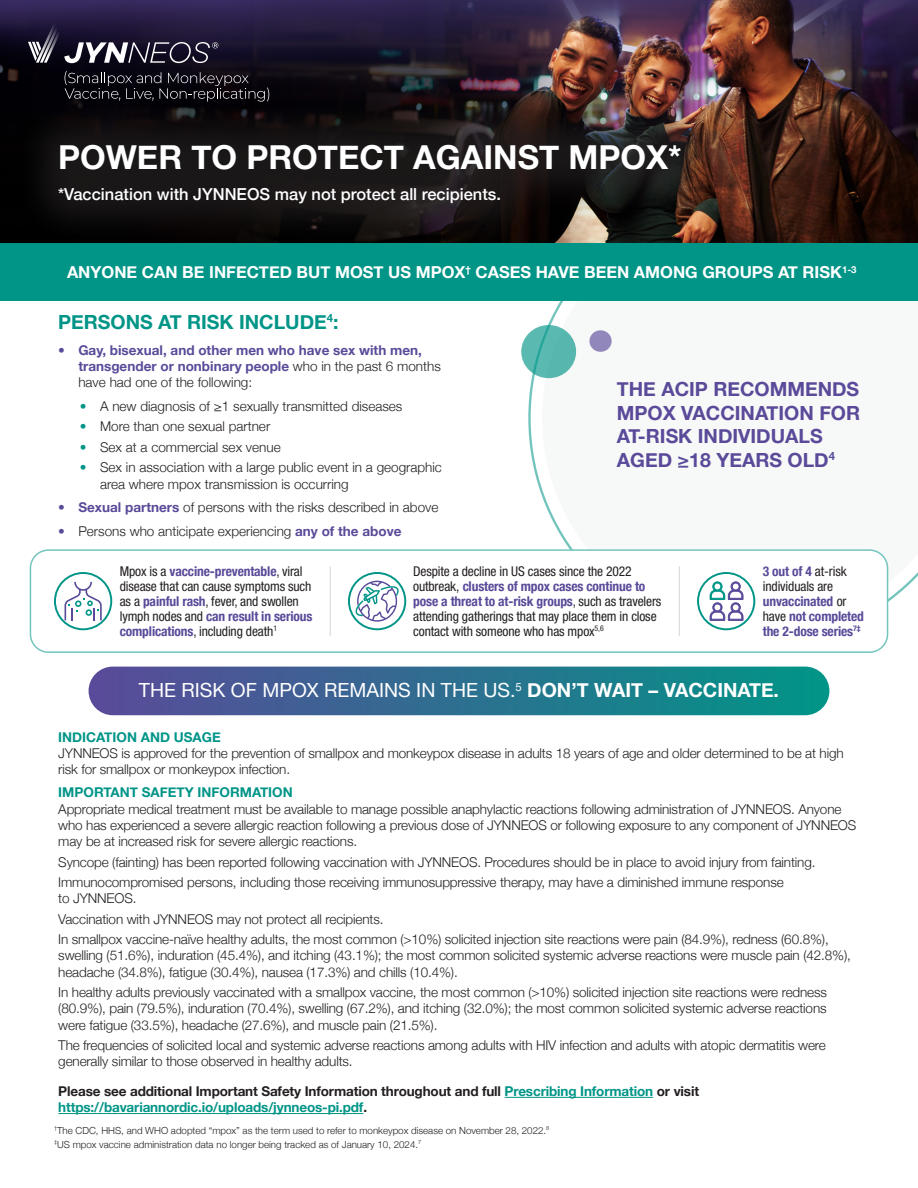
<style>
.page{position:relative;width:918px;height:1188px;background:#fff}
.page>*{position:absolute;margin:0;border:0;box-sizing:border-box;transform-origin:0 0}
.t1{font:700 33px "Helvetica Neue";color:#fff}
.t2{font:700 19.5px/23.4px "Helvetica Neue";color:#5a4a99}
.t3{font:19.5px "Helvetica Neue";color:#fff}
.t4{font:700 19.5px "Helvetica Neue";color:#009587}
.t5{font:700 16.5px "Helvetica Neue";color:#fff}
.t6{font:500 16.5px "Helvetica Neue";color:#fff}
.t7{font:300 13.5px/16.2px "Helvetica Neue";letter-spacing:-.01em;color:#231f20}
.t8{font:condensed 13.5px/15px "Helvetica Neue LT Std";letter-spacing:-.01em;color:#231f20}
.t9{font:700 13.5px/16.2px "Helvetica Neue";letter-spacing:-.01em;color:#231f20}
.t10{font:700 13.5px/16.2px "Helvetica Neue";color:#5a4a99}
.t11{font:700 condensed 13.5px/15px "Helvetica Neue";letter-spacing:-.01em;color:#5a4a99}
.t12{font:300 9.75px "Helvetica Neue";color:#231f20}
.s1{font-weight:300}
.s2{font-weight:300;color:#231f20}
.s3{color:#009587}
.s4{color:#5a4a99}
.s5{font-weight:700;color:#5a4a99}
.s6{font-family:"Helvetica Neue";font-weight:700;color:#5a4a99}
.s7{font-family:"Helvetica Neue LT Std";font-weight:400;color:#231f20}
.s8{font-weight:700}
.s9{font-weight:700;color:#009587}
</style>
<div class="page">
<svg style="left:528px;top:301px;width:390px;height:345px"></svg>
<svg style="left:521px;top:325px;width:55px;height:53px;fill:#5abab1"></svg>
<svg style="left:589px;top:330px;width:23px;height:22px"></svg>
<img style="left:0;top:0;width:918px;height:243px">
<hr style="left:505px;top:1097px;width:148px;height:1px;background:#009587">
<hr style="left:58px;top:1113px;width:305px;height:1px;background:#009587">
<div style="left:89px;top:667px;width:740px;height:48px;background:linear-gradient(to right,#5a4a99,#009587);border-radius:24px"></div>
<div style="left:15px;top:100px;width:709px;height:147px;background:#231f20;opacity:.75"></div>
<div style="left:0;top:243px;width:918px;height:58px;background:#009587"></div>
<svg style="left:65px;top:71px;width:204px;height:30px"></svg>
<svg style="left:28px;top:21px;width:190px;height:42px"></svg>
<div style="left:30px;top:550px;width:858px;height:102px;background:#fff;border-radius:18px"></div>
<div style="left:30px;top:549px;width:858px;height:104px;border:2px solid #73c5bd;border-radius:18px"></div>
<div style="left:54px;top:572px;width:58px;height:58px;border:2px solid #009587;border-radius:50%"></div>
<svg style="left:65px;top:582px;width:37px;height:38px"></svg>
<div style="left:697px;top:572px;width:58px;height:58px;border:2px solid #009587;border-radius:50%"></div>
<svg style="left:710px;top:582px;width:33px;height:39px"></svg>
<div style="left:348px;top:572px;width:58px;height:58px;border:2px solid #009587;border-radius:50%"></div>
<svg style="left:355px;top:581px;width:44px;height:41px"></svg>
<hr style="left:330px;top:566px;width:1px;height:70px;background:#d4d5d7">
<hr style="left:679px;top:566px;width:1px;height:70px;background:#d4d5d7">
<p class="t1" style="left:58px;top:131px;width:625px">POWER TO PROTECT AGAINST MPOX*</p>
<p class="t6" style="left:58px;top:180px;width:444px">*Vaccination with JYNNEOS may not protect all recipients.</p>
<p class="t5" style="left:67px;top:259px;width:791px">ANYONE CAN BE INFECTED BUT MOST US MPOX<sup>†</sup> CASES HAVE BEEN AMONG GROUPS AT RISK<sup>1-3</sup></p>
<p class="t4" style="left:58px;top:306px;width:282px">PERSONS AT RISK INCLUDE<sup>4</sup>:</p>
<p class="t10" style="left:78px;top:342px;width:364px;text-indent:-20px"><span class="s1">•</span> Gay, bisexual, and other men who have sex with men, transgender or nonbinary people <span class="s2">who in the past 6 months have had one of the following:</span></p>
<p class="t2" style="left:617px;top:378px;width:245px">THE ACIP RECOMMENDS<br>MPOX VACCINATION FOR<br>AT-RISK INDIVIDUALS<br>AGED ≥18 YEARS OLD<sup>4</sup></p>
<p class="t7" style="left:80px;top:397px;width:324px"><span class="s3">•</span> A new diagnosis of ≥1 sexually transmitted diseases</p>
<p class="t7" style="left:80px;top:417px;width:192px"><span class="s3">•</span> More than one sexual partner</p>
<p class="t7" style="left:80px;top:438px;width:202px"><span class="s3">•</span> Sex at a commercial sex venue</p>
<p class="t7" style="left:100px;top:458px;width:343px;text-indent:-20px"><span class="s3">•</span> Sex in association with a large public event in a geographic area where mpox transmission is occurring</p>
<p class="t7" style="left:58px;top:498px;width:382px"><span class="s4">•</span> <span class="s5">Sexual partners</span> of persons with the risks described in above</p>
<p class="t7" style="left:58px;top:522px;width:345px"><span class="s4">•</span> Persons who anticipate experiencing <span class="s5">any of the above</span></p>
<p class="t8" style="left:120px;top:564px;width:194px">Mpox is a <span class="s6">vaccine-preventable</span>, viral disease that can cause symptoms such as a <span class="s6">painful rash</span>, fever, and swollen lymph nodes and <span class="s6">can result in serious complications</span>, including death<sup>1</sup></p>
<p class="t11" style="left:763px;top:563px;width:103px">3 out of 4 <span class="s7">at-risk individuals are </span>unvaccinated <span class="s7">or have</span> not completed the 2-dose series<sup>7‡</sup></p>
<p class="t8" style="left:413px;top:564px;width:250px">Despite a decline in US cases since the 2022 outbreak, <span class="s6">clusters of mpox cases continue to pose a threat to at-risk groups</span>, such as travelers attending gatherings that may place them in close contact with someone who has mpox<sup>5,6</sup></p>
<p class="t3" style="left:139px;top:676px;width:642px">THE RISK OF MPOX REMAINS IN THE US.<sup>5</sup> <span class="s8">DON’T WAIT – VACCINATE.</span></p>
<p class="t7" style="left:58px;top:728px;width:787px"><span class="s9">INDICATION AND USAGE<br></span>JYNNEOS is approved for the prevention of smallpox and monkeypox disease in adults 18 years of age and older determined to be at high risk for smallpox or monkeypox infection.</p>
<p class="t7" style="left:58px;top:783px;width:799px"><span class="s9">IMPORTANT SAFETY INFORMATION<br></span>Appropriate medical treatment must be available to manage possible anaphylactic reactions following administration of JYNNEOS. Anyone who has experienced a severe allergic reaction following a previous dose of JYNNEOS or following exposure to any component of JYNNEOS may be at increased risk for severe allergic reactions.</p>
<p class="t7" style="left:58px;top:853px;width:759px">Syncope (fainting) has been reported following vaccination with JYNNEOS. Procedures should be in place to avoid injury from fainting.</p>
<p class="t7" style="left:58px;top:873px;width:727px">Immunocompromised persons, including those receiving immunosuppressive therapy, may have a diminished immune response to JYNNEOS.</p>
<p class="t7" style="left:58px;top:910px;width:327px">Vaccination with JYNNEOS may not protect all recipients.</p>
<p class="t7" style="left:58px;top:930px;width:794px">In smallpox vaccine-naïve healthy adults, the most common (&gt;10%) solicited injection site reactions were pain (84.9%), redness (60.8%), swelling (51.6%), induration (45.4%), and itching (43.1%); the most common solicited systemic adverse reactions were muscle pain (42.8%), headache (34.8%), fatigue (30.4%), nausea (17.3%) and chills (10.4%).</p>
<p class="t7" style="left:58px;top:983px;width:770px;text-align:justify">In healthy adults previously vaccinated with a smallpox vaccine, the most common (&gt;10%) solicited injection site reactions were redness (80.9%), pain (79.5%), induration (70.4%), swelling (67.2%), and itching (32.0%); the most common solicited systemic adverse reactions were fatigue (33.5%), headache (27.6%), and muscle pain (21.5%).</p>
<p class="t7" style="left:58px;top:1036px;width:769px">The frequencies of solicited local and systemic adverse reactions among adults with HIV infection and adults with atopic dermatitis were generally similar to those observed in healthy adults.</p>
<p class="t9" style="left:58px;top:1083px;width:642px">Please see additional Important Safety Information throughout and full <span class="s3">Prescribing Information</span> or visit <span class="s3">https://bavariannordic.io/uploads/jynneos-pi.pdf</span>.</p>
<p class="t12" style="left:54px;top:1122px;width:497px"><sup>†</sup>The CDC, HHS, and WHO adopted “mpox” as the term used to refer to monkeypox disease on November 28, 2022.<sup>8</sup></p>
<p class="t12" style="left:54px;top:1136px;width:369px"><sup>‡</sup>US mpox vaccine administration data no longer being tracked as of January 10, 2024.<sup>7</sup></p>
</div>
